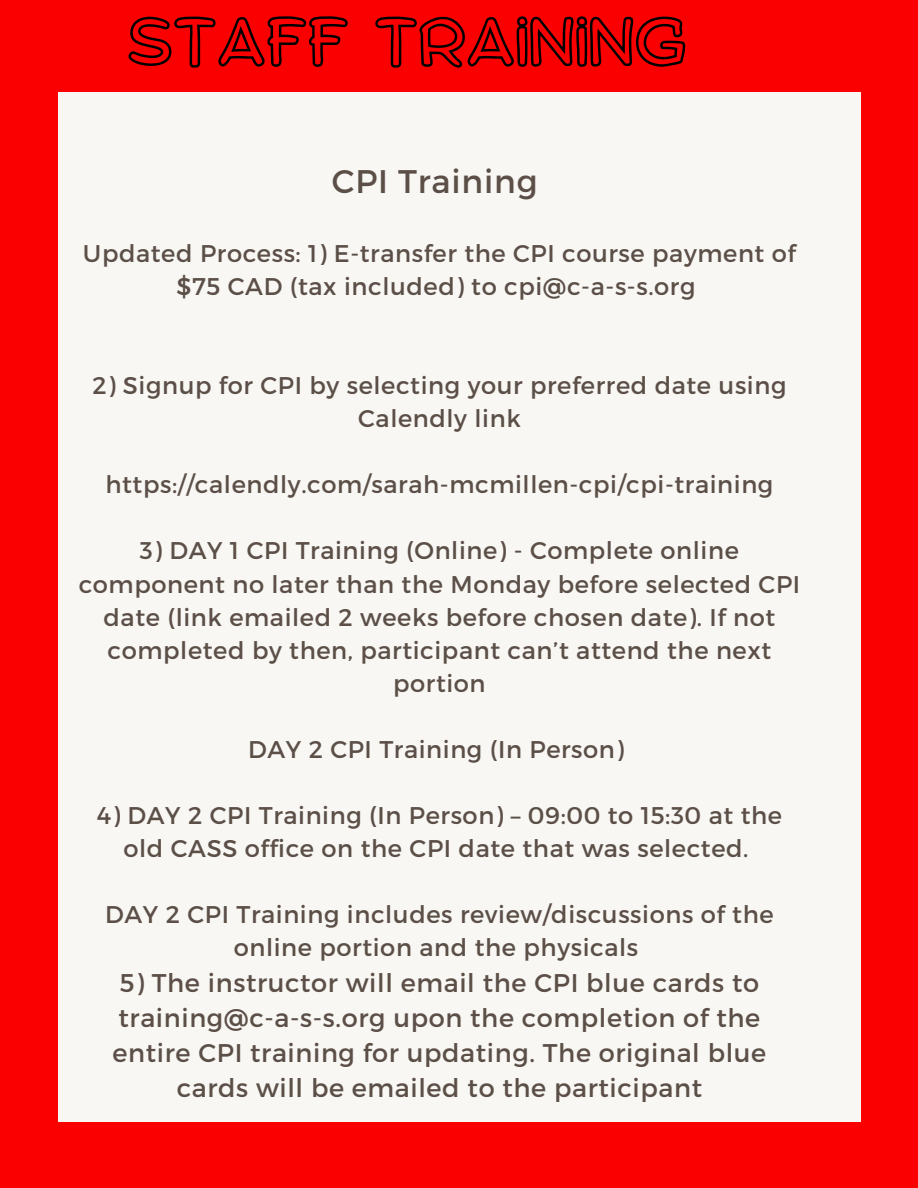
<style>
.page{position:relative;width:918px;height:1188px;background:#fa0000}
.page>*{position:absolute;margin:0;border:0;box-sizing:border-box;transform-origin:0 0}
.t1{font:32.7px "Montserrat";letter-spacing:.025em;color:#5b4f47}
.t2{font:25.5px/35.2px "Montserrat";letter-spacing:.025em;color:#5b4f47;text-align:center}
.t3{font:24.15px/33.2px "Montserrat";letter-spacing:.025em;color:#5b4f47;text-align:center}
</style>
<div class="page">
<div style="left:58px;top:92px;width:802px;height:1029px;background:#f8f7f4"></div>
<svg style="left:128px;top:16px;width:557px;height:52px"></svg>
<p class="t1" style="left:332px;top:160px;width:207px">CPI Training</p>
<p class="t3" style="left:83px;top:235px;width:714px">Updated Process: 1) E-transfer the CPI course payment of $75 CAD (tax included) to cpi@c-a-s-s.org</p>
<p class="t3" style="left:92px;top:368px;width:696px">2) Signup for CPI by selecting your preferred date using<br>Calendly link</p>
<p class="t3" style="left:105px;top:467px;width:669px">https://calendly.com/sarah-mcmillen-cpi/cpi-training</p>
<p class="t3" style="left:79px;top:533px;width:723px">3) DAY 1 CPI Training (Online) - Complete online component no later than the Monday before selected CPI date (link emailed 2 weeks before chosen date). If not completed by then, participant can’t attend the next portion</p>
<p class="t3" style="left:248px;top:732px;width:377px">DAY 2 CPI Training (In Person)</p>
<p class="t3" style="left:97px;top:798px;width:687px">4) DAY 2 CPI Training (In Person) – 09:00 to 15:30 at the old CASS office on the CPI date that was selected.</p>
<p class="t3" style="left:105px;top:897px;width:670px">DAY 2 CPI Training includes review/discussions of the online portion and the physicals</p>
<p class="t2" style="left:113px;top:964px;width:655px">5) The instructor will email the CPI blue cards to training@c-a-s-s.org upon the completion of the entire CPI training for updating. The original blue cards will be emailed to the participant</p>
</div>
